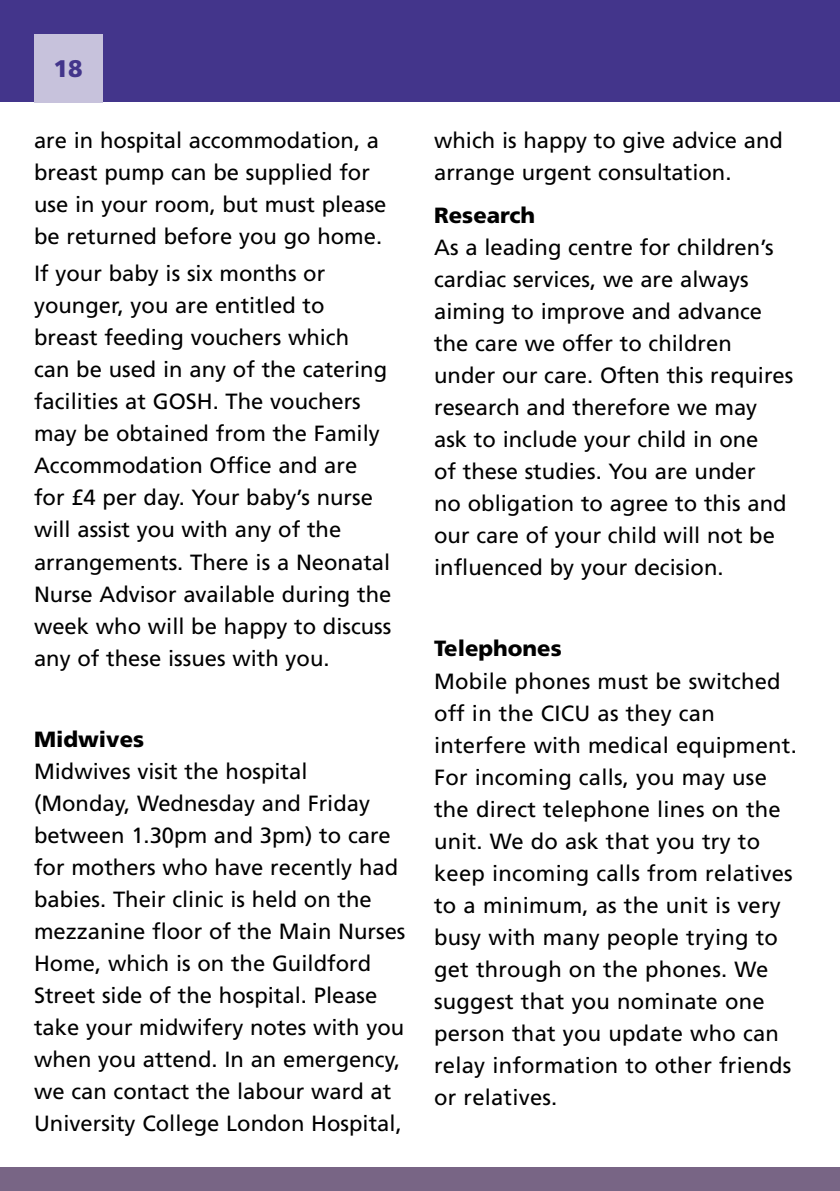
<style>
.page{position:relative;width:840px;height:1191px;background:#fff}
.page>*{position:absolute;margin:0;border:0;box-sizing:border-box;transform-origin:0 0}
.t1{font:900 24px "Frutiger";color:#43358b}
.t2{font:22px/32px "Frutiger";color:#000}
.t3{font:900 22px "Frutiger";color:#000}
</style>
<div class="page">
<div style="left:0;top:0;width:839px;height:101px;background:#43358b"></div>
<div style="left:0;top:1167px;width:839px;height:24px;background:#786585"></div>
<div style="left:34px;top:34px;width:68px;height:68px;background:#c7c2dc"></div>
<p class="t1" style="left:53px;top:54px;width:31px">18</p>
<p class="t2" style="left:34px;top:124px;width:354px">are in hospital accommodation, a breast pump can be supplied for use in your room, but must please be returned before you go home.</p>
<p class="t2" style="left:34px;top:257px;width:358px">If your baby is six months or younger, you are entitled to breast feeding vouchers which<br>can be used in any of the catering facilities at GOSH. The vouchers may be obtained from the Family<br>Accommodation Office and are for £4 per day. Your baby’s nurse will assist you with any of the arrangements. There is a Neonatal<br>Nurse Advisor available during the week who will be happy to discuss any of these issues with you.</p>
<p class="t3" style="left:34px;top:725px;width:112px">Midwives</p>
<p class="t2" style="left:34px;top:754px;width:373px">Midwives visit the hospital (Monday, Wednesday and Friday between 1.30pm and 3pm) to care for mothers who have recently had babies. Their clinic is held on the mezzanine floor of the Main Nurses<br>Home, which is on the Guildford<br>Street side of the hospital. Please take your midwifery notes with you when you attend. In an emergency, we can contact the labour ward at<br>University College London Hospital,</p>
<p class="t2" style="left:434px;top:124px;width:350px">which is happy to give advice and arrange urgent consultation.</p>
<p class="t3" style="left:434px;top:202px;width:103px">Research</p>
<p class="t2" style="left:434px;top:231px;width:360px">As a leading centre for children’s cardiac services, we are always aiming to improve and advance the care we offer to children under our care. Often this requires research and therefore we may ask to include your child in one<br>of these studies. You are under<br>no obligation to agree to this and our care of your child will not be influenced by your decision.</p>
<p class="t3" style="left:434px;top:635px;width:129px">Telephones</p>
<p class="t2" style="left:434px;top:664px;width:364px">Mobile phones must be switched off in the CICU as they can interfere with medical equipment.<br>For incoming calls, you may use the direct telephone lines on the unit. We do ask that you try to keep incoming calls from relatives to a minimum, as the unit is very busy with many people trying to get through on the phones. We suggest that you nominate one person that you update who can relay information to other friends or relatives.</p>
</div>
